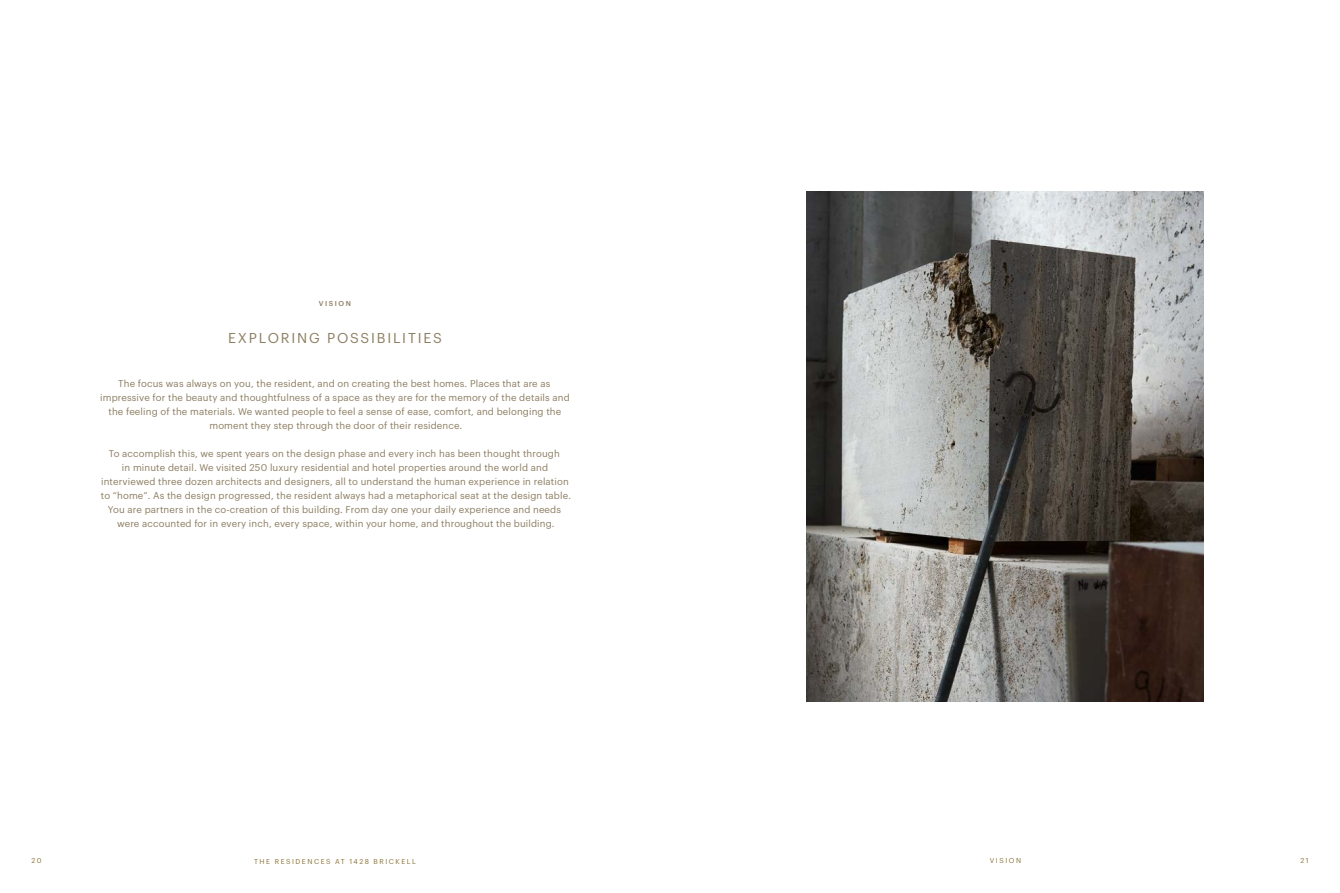
<style>
.page{position:relative;width:1340px;height:893px;background:#fff}
.page>*{position:absolute;margin:0;border:0;box-sizing:border-box;transform-origin:0 0}
.t1{font:14px "Graphik";letter-spacing:.13em;color:#8c7d61}
.t2{font:9.62px/14px "Graphik";letter-spacing:.015em;color:#8c7d61;text-align:center}
.t3{font:7px "Graphik";letter-spacing:.215em;color:#8b7235}
.t4{font:500 7px "Graphik";letter-spacing:.215em;color:#8c7d61}
</style>
<div class="page">
<img style="left:806px;top:192px;width:397px;height:509px">
<p class="t4" style="left:319px;top:298px;width:33px">VISION</p>
<h1 class="t1" style="left:228px;top:328px;width:215px">EXPLORING POSSIBILITIES</h1>
<p class="t2" style="left:100px;top:375px;width:471px">The focus was always on you, the resident, and on creating the best homes. Places that are as impressive for the beauty and thoughtfulness of a space as they are for the memory of the details and the feeling of the materials. We wanted people to feel a sense of ease, comfort, and belonging the moment they step through the door of their residence.</p>
<p class="t2" style="left:101px;top:445px;width:472px">To accomplish this, we spent years on the design phase and every inch has been thought through<br>in minute detail. We visited 250 luxury residential and hotel properties around the world and interviewed three dozen architects and designers, all to understand the human experience in relation to “home”. As the design progressed, the resident always had a metaphorical seat at the design table.<br>You are partners in the co-creation of this building. From day one your daily experience and needs were accounted for in every inch, every space, within your home, and throughout the building.</p>
<p class="t3" style="left:32px;top:855px;width:12px">20</p>
<p class="t3" style="left:254px;top:856px;width:163px">THE RESIDENCES AT 1428 BRICKELL</p>
<p class="t3" style="left:989px;top:855px;width:33px">VISION</p>
<p class="t3" style="left:1300px;top:855px;width:10px">21</p>
</div>
